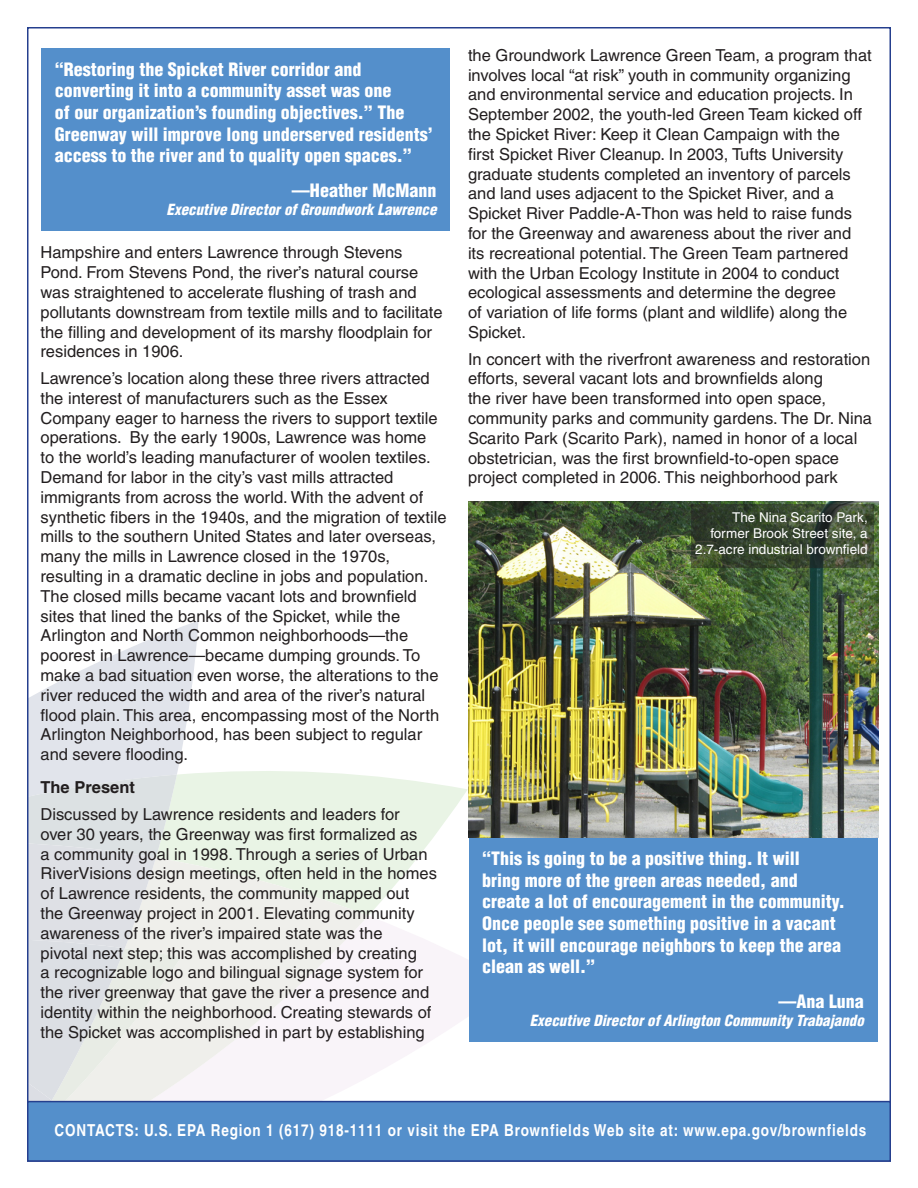
<style>
.page{position:relative;width:918px;height:1188px;background:#fff}
.page>*{position:absolute;margin:0;border:0;box-sizing:border-box;transform-origin:0 0}
.t1{font:900 condensed 18px/21.6px "Helvetica";color:#fff}
.Body{font:16.5px/19.8px "Helvetica";color:#221e1f}
.t2{font:700 condensed 16.5px "Helvetica";letter-spacing:.05em;color:#fff}
.Subhead{font:700 16.5px "Helvetica";color:#221e1f}
.t3{font:italic 900 condensed 15px "Helvetica";color:#fff}
.t4{font:13.5px/16.2px "Helvetica";color:#fff;text-align:right}
</style>
<div class="page">
<svg style="left:267px;top:771px;width:201px;height:145px;fill:#e9f4e5"></svg>
<svg style="left:368px;top:916px;width:146px;height:185px;fill:#f9f4f9"></svg>
<svg style="left:267px;top:858px;width:101px;height:243px;fill:#f9f4f9"></svg>
<svg style="left:30px;top:621px;width:237px;height:480px"></svg>
<div style="left:27px;top:1101px;width:864px;height:61px;background:#548fcb;border:2px solid #253f8e"></div>
<div style="left:41px;top:48px;width:409px;height:183px;background:#548fcb"></div>
<div style="left:469px;top:837px;width:408px;height:204px;background:#548fcb"></div>
<img style="left:469px;top:501px;width:409px;height:336px">
<svg style="left:691px;top:505px;width:182px;height:63px"></svg>
<p class="t1" style="left:55px;top:58px;width:379px">“Restoring the Spicket River corridor and converting it into a community asset was one<br>of our organization’s founding objectives.” The Greenway will improve long underserved residents’ access to the river and to quality open spaces.”</p>
<p class="t1" style="left:292px;top:180px;width:146px">—Heather McMann</p>
<p class="t3" style="left:167px;top:200px;width:271px">Executive Director of Groundwork Lawrence</p>
<p class="Body" style="left:40px;top:243px;width:404px">Hampshire and enters Lawrence through Stevens Pond. From Stevens Pond, the river’s natural course was straightened to accelerate flushing of trash and pollutants downstream from textile mills and to facilitate the filling and development of its marshy floodplain for residences in 1906.</p>
<p class="Body" style="left:40px;top:368px;width:408px">Lawrence’s location along these three rivers attracted the interest of manufacturers such as the Essex Company eager to harness the rivers to support textile operations. By the early 1900s, Lawrence was home<br>to the world’s leading manufacturer of woolen textiles.<br>Demand for labor in the city’s vast mills attracted immigrants from across the world. With the advent of synthetic fibers in the 1940s, and the migration of textile mills to the southern United States and later overseas, many the mills in Lawrence closed in the 1970s, resulting in a dramatic decline in jobs and population.<br>The closed mills became vacant lots and brownfield sites that lined the banks of the Spicket, while the Arlington and North Common neighborhoods—the poorest in Lawrence—became dumping grounds. To make a bad situation even worse, the alterations to the river reduced the width and area of the river’s natural flood plain. This area, encompassing most of the North Arlington Neighborhood, has been subject to regular and severe flooding.</p>
<p class="Subhead" style="left:40px;top:778px;width:96px">The Present</p>
<p class="Body" style="left:40px;top:804px;width:398px">Discussed by Lawrence residents and leaders for<br>over 30 years, the Greenway was first formalized as<br>a community goal in 1998. Through a series of Urban RiverVisions design meetings, often held in the homes of Lawrence residents, the community mapped out<br>the Greenway project in 2001. Elevating community awareness of the river’s impaired state was the<br>pivotal next step; this was accomplished by creating<br>a recognizable logo and bilingual signage system for the river greenway that gave the river a presence and identity within the neighborhood. Creating stewards of the Spicket was accomplished in part by establishing</p>
<p class="Body" style="left:468px;top:45px;width:405px">the Groundwork Lawrence Green Team, a program that involves local “at risk” youth in community organizing and environmental service and education projects. In September 2002, the youth-led Green Team kicked off the Spicket River: Keep it Clean Campaign with the<br>first Spicket River Cleanup. In 2003, Tufts University graduate students completed an inventory of parcels and land uses adjacent to the Spicket River, and a Spicket River Paddle-A-Thon was held to raise funds for the Greenway and awareness about the river and its recreational potential. The Green Team partnered with the Urban Ecology Institute in 2004 to conduct ecological assessments and determine the degree<br>of variation of life forms (plant and wildlife) along the Spicket.</p>
<p class="Body" style="left:468px;top:349px;width:406px">In concert with the riverfront awareness and restoration efforts, several vacant lots and brownfields along<br>the river have been transformed into open space, community parks and community gardens. The Dr. Nina Scarito Park (Scarito Park), named in honor of a local obstetrician, was the first brownfield-to-open space project completed in 2006. This neighborhood park</p>
<p class="t4" style="left:695px;top:509px;width:174px">The Nina Scarito Park, former Brook Street site, a<br>2.7-acre industrial brownfield</p>
<p class="t1" style="left:482px;top:848px;width:364px">“This is going to be a positive thing. It will<br>bring more of the green areas needed, and create a lot of encouragement in the community.<br>Once people see something positive in a vacant lot, it will encourage neighbors to keep the area clean as well.”</p>
<p class="t1" style="left:778px;top:991px;width:87px">—Ana Luna</p>
<p class="t3" style="left:530px;top:1011px;width:336px">Executive Director of Arlington Community Trabajando</p>
<p class="t2" style="left:55px;top:1120px;width:813px">Contacts: U.S. EPA Region 1 (617) 918-1111 or visit the EPA Brownfields Web site at: www.epa.gov/brownfields</p>
</div>
